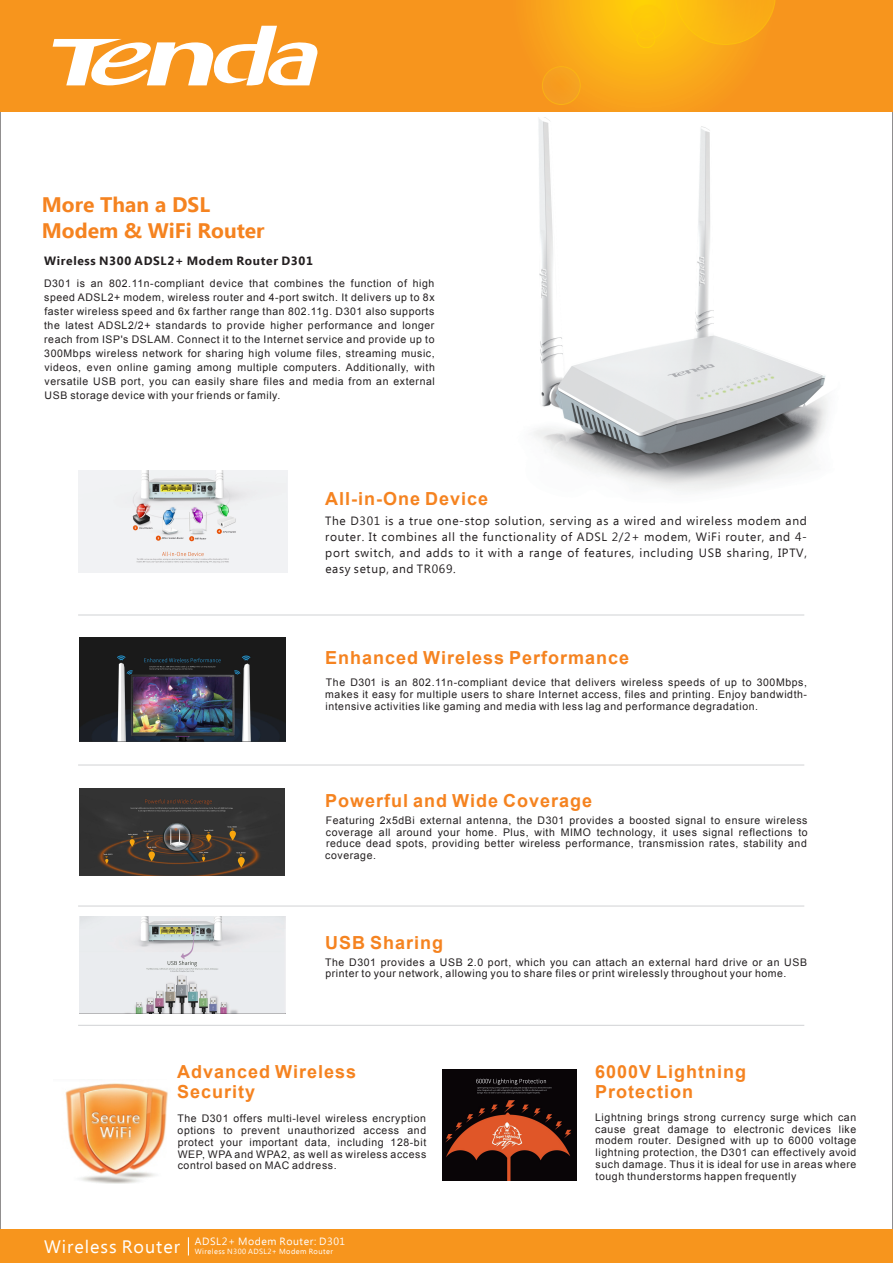
<style>
.page{position:relative;width:893px;height:1263px;background:#fff}
.page>*{position:absolute;margin:0;border:0;box-sizing:border-box;transform-origin:0 0}
.t1{font:700 21px/26.2px "Ebrima";color:#f58320}
.t2{font:700 18px/20.1px "Arial";letter-spacing:.055em;color:#f58320}
.t3{font:18px "Ebrima";letter-spacing:.055em;color:#fff}
.t4{font:12px/15.9px "Ebrima";letter-spacing:.055em;color:#231f20;text-align:justify}
.t5{font:700 12px "Ebrima";letter-spacing:.055em;color:#231f20}
.t6{font:10.5px/11.7px "Arial";letter-spacing:.055em;color:#231f20;text-align:justify}
.t7{font:10.5px "Ebrima";letter-spacing:.055em;color:#fff}
.t8{font:9px "Ebrima";letter-spacing:.055em;color:#fff}
.t9{font:7.5px "Ebrima";letter-spacing:.055em;color:#fff}
</style>
<div class="page">
<svg style="left:0;top:0;width:893px;height:111px;background:#f79a1b"></svg>
<div style="left:631px;top:4px;width:34px;height:35px;background:#fec40e;border-radius:50%"></div>
<div style="left:630px;top:4px;width:36px;height:36px;border:1px solid #fed205;border-radius:50%"></div>
<div style="left:542px;top:67px;width:38px;height:38px;background:#f69e20;border-radius:50%"></div>
<div style="left:542px;top:66px;width:39px;height:39px;border:1px solid #fed205;border-radius:50%"></div>
<div style="left:637px;top:30px;width:18px;height:18px;background:#fec40e;border-radius:50%"></div>
<div style="left:637px;top:29px;width:18px;height:19px;border:1px solid #fed205;border-radius:50%"></div>
<svg style="left:675px;top:0;width:101px;height:45px;background:#fab114"></svg>
<hr style="left:78px;top:614px;width:726px;height:1px;background:#d1d2d4">
<hr style="left:78px;top:764px;width:726px;height:1px;background:#d1d2d4">
<hr style="left:78px;top:1025px;width:726px;height:1px;background:#d1d2d4">
<div style="left:0;top:1229px;width:893px;height:34px;background:#f7951d"></div>
<svg style="left:188px;top:1237px;width:1px;height:18px"></svg>
<svg style="left:53px;top:26px;width:265px;height:60px"></svg>
<img style="left:65px;top:1083px;width:103px;height:101px">
<hr style="left:78px;top:905px;width:726px;height:1px;background:#d1d2d4">
<img style="left:534px;top:118px;width:294px;height:374px">
<img style="left:80px;top:637px;width:205px;height:104px">
<img style="left:80px;top:916px;width:205px;height:97px">
<img style="left:442px;top:1069px;width:134px;height:111px">
<img style="left:80px;top:788px;width:205px;height:87px">
<img style="left:78px;top:471px;width:209px;height:102px">
<h1 class="t1" style="left:42px;top:192px;width:224px">More Than a DSL<br>Modem &amp; WiFi Router</h1>
<p class="t5" style="left:44px;top:251px;width:270px">Wireless N300 ADSL2+ Modem Router D301</p>
<p class="t6" style="left:44px;top:276px;width:392px;line-height:14.1px">D301 is an 802.11n-compliant device that combines the function of high speed ADSL2+ modem, wireless router and 4-port switch. It delivers up to 8x faster wireless speed and 6x farther range than 802.11g. D301 also supports the latest ADSL2/2+ standards to provide higher performance and longer reach from ISP's DSLAM. Connect it to the Internet service and provide up to 300Mbps wireless network for sharing high volume files, streaming music, videos, even online gaming among multiple computers. Additionally, with versatile USB port, you can easily share files and media from an external USB storage device with your friends or family.</p>
<h2 class="t2" style="left:325px;top:489px;width:165px">All-in-One Device</h2>
<p class="t4" style="left:325px;top:513px;width:483px">The D301 is a true one-stop solution, serving as a wired and wireless modem and router. It combines all the functionality of ADSL 2/2+ modem, WiFi router, and 4- port switch, and adds to it with a range of features, including USB sharing, IPTV, easy setup, and TR069.</p>
<h2 class="t2" style="left:325px;top:648px;width:305px">Enhanced Wireless Performance</h2>
<p class="t6" style="left:325px;top:677px;width:483px">The D301 is an 802.11n-compliant device that delivers wireless speeds of up to 300Mbps, makes it easy for multiple users to share Internet access, files and printing. Enjoy bandwidth&shy;intensive activities like gaming and media with less lag and performance degradation.</p>
<h2 class="t2" style="left:325px;top:791px;width:268px">Powerful and Wide Coverage</h2>
<p class="t6" style="left:325px;top:814px;width:484px">Featuring 2x5dBi external antenna, the D301 provides a boosted signal to ensure wireless coverage all around your home. Plus, with MIMO technology, it uses signal reflections to reduce dead spots, providing better wireless performance, transmission rates, stability and coverage.</p>
<h2 class="t2" style="left:325px;top:933px;width:120px">USB Sharing</h2>
<p class="t6" style="left:325px;top:956px;width:483px">The D301 provides a USB 2.0 port, which you can attach an external hard drive or an USB printer to your network, allowing you to share files or print wirelessly throughout your home.</p>
<h2 class="t2" style="left:177px;top:1062px;width:180px">Advanced Wireless<br>Security</h2>
<p class="t6" style="left:178px;top:1113px;width:250px">The D301 offers multi-level wireless encryption options to prevent unauthorized access and protect your important data, including 128-bit WEP, WPA and WPA2, as well as wireless access control based on MAC address.</p>
<h2 class="t3" style="left:44px;top:1233px;width:137px">Wireless Router</h2>
<p class="t7" style="left:195px;top:1233px;width:72px">Model:W303R</p>
<p class="t7" style="left:195px;top:1233px;width:152px">ADSL2+ Modem Router: D301</p>
<p class="t8" style="left:195px;top:1244px;width:143px">Wireless N300 RangeMax Router</p>
<p class="t9" style="left:195px;top:1245px;width:140px">Wireless N300 ADSL2+ Modem Router</p>
<h2 class="t2" style="left:595px;top:1062px;width:153px">6000V Lightning<br>Protection</h2>
<p class="t6" style="left:595px;top:1111px;width:263px">Lightning brings strong currency surge which can cause great damage to electronic devices like modem router. Designed with up to 6000 voltage lightning protection, the D301 can effectively avoid such damage. Thus it is ideal for use in areas where tough thunderstorms happen frequently</p>
</div>
